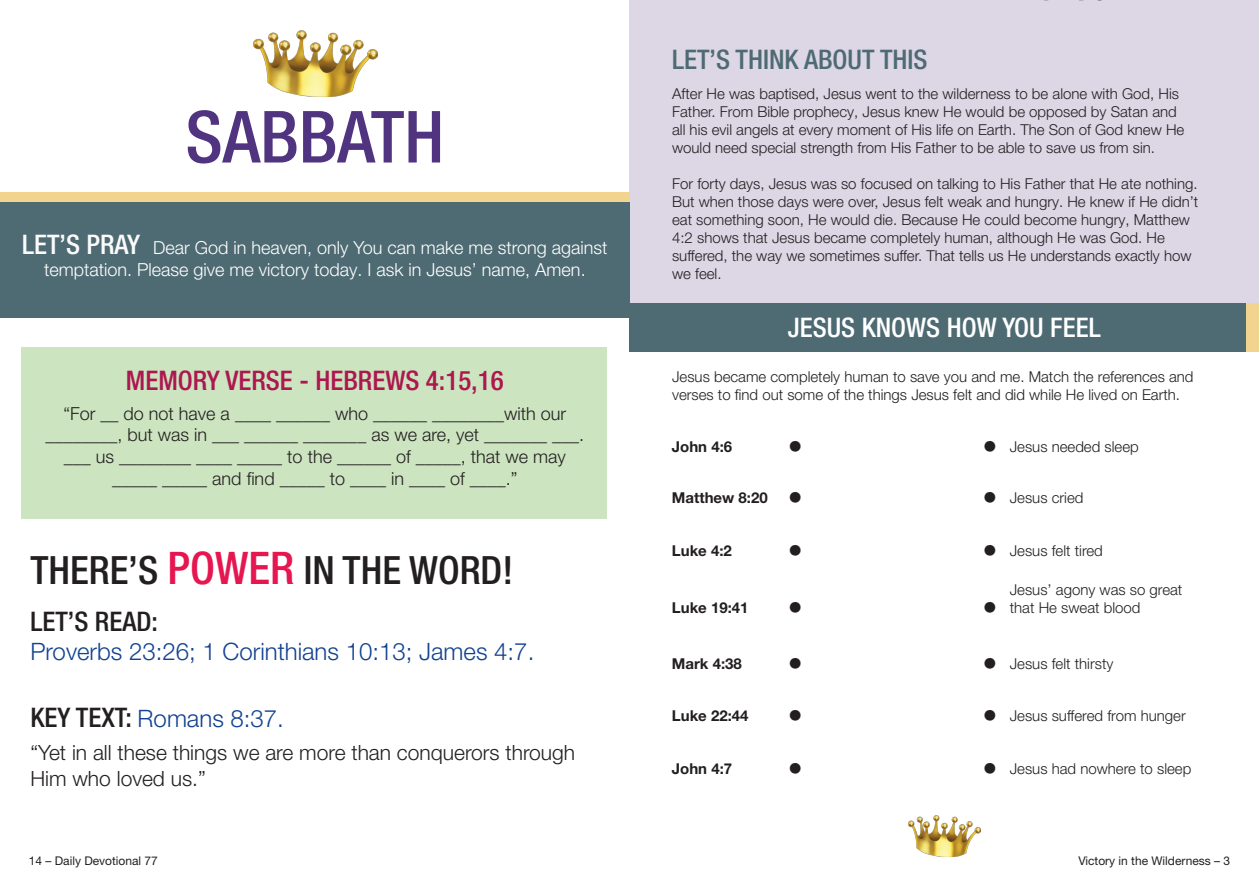
<style>
.page{position:relative;width:1259px;height:893px;background:#fff}
.page>*{position:absolute;margin:0;border:0;box-sizing:border-box;transform-origin:0 0}
.t1{font:500 condensed 72px "Helvetica Neue LT Pro";color:#50347f}
.t2{font:500 condensed 39px "Helvetica Neue LT Pro";color:#231f20}
.t3{font:300 30px "Helvetica Neue LT Pro";color:#231f20}
.t4{font:500 condensed 27px "Helvetica Neue LT Pro";color:#ad1750}
.t5{font:500 condensed 27px "Helvetica Neue LT Pro";color:#fff}
.t6{font:500 condensed 27px "Helvetica Neue LT Pro";color:#4e6a73}
.t7{font:500 condensed 27px "Helvetica Neue LT Pro";color:#231f20}
.t8{font:300 24px "Helvetica Neue LT Pro";color:#124291}
.t9{font:300 21px/25.2px "Helvetica Neue LT Pro";color:#231f20}
.t10{font:300 18px/21.6px "Helvetica Neue LT Pro";color:#231f20;text-align:center}
.t11{font:300 18px/21.6px "Helvetica Neue LT Pro";color:#fff;text-align:center}
.t12{font:300 15px/18px "Helvetica Neue LT Pro";color:#231f20}
.t13{font:700 15px "Helvetica Neue LT Pro";color:#231f20}
.t14{font:12px "Helvetica Neue LT Pro";color:#231f20}
.s1{font-weight:500;font-stretch:condensed;font-size:27px;color:#fcfbfc}
.s2{font-size:45px;color:#e51650}
.s3{font-weight:500;font-stretch:condensed;font-size:27px;color:#231f20}
.s4{font-size:30px}
.s5{font-weight:300;font-size:30px}
</style>
<div class="page">
<img style="left:908px;top:815px;width:72px;height:41px">
<div style="left:629px;top:0;width:630px;height:328px;background:#dcd6e5"></div>
<div style="left:629px;top:304px;width:630px;height:48px;background:#4e6a73"></div>
<div style="left:1246px;top:304px;width:13px;height:48px;background:#f2d48f"></div>
<div style="left:21px;top:347px;width:586px;height:171px;background:#cce4bf"></div>
<img style="left:253px;top:31px;width:125px;height:65px">
<div style="left:0;top:193px;width:629px;height:124px;background:#4e6a73"></div>
<div style="left:0;top:193px;width:629px;height:9px;background:#f2d48f"></div>
<p class="t1" style="left:185px;top:94px;width:260px">SABBATH</p>
<p class="t11" style="left:22px;top:236px;width:587px"><span class="s1">LET’S PRAY</span> Dear God in heaven, only You can make me strong against temptation. Please give me victory today. I ask in Jesus’ name, Amen.</p>
<p class="t4" style="left:126px;top:364px;width:379px">MEMORY VERSE - HEBREWS 4:15,16</p>
<p class="t10" style="left:46px;top:402px;width:540px">“For __ do not have a ____ ______ who ______ ________with our ________, but was in ___ ______ _______ as we are, yet _______ ___. ___ us ________ ____ _____ to the ______ of _____, that we may _____ _____ and find _____ to ____ in ____ of ____.”</p>
<p class="t2" style="left:30px;top:547px;width:484px">THERE’S <span class="s2">POWER</span> IN THE WORD!</p>
<p class="t7" style="left:30px;top:606px;width:129px">LET’S READ:</p>
<p class="t8" style="left:30px;top:637px;width:505px">Proverbs 23:26; 1 Corinthians 10:13; James 4:7.</p>
<p class="t8" style="left:30px;top:703px;width:255px"><span class="s3">KEY TEXT:</span> Romans 8:37.</p>
<p class="t9" style="left:30px;top:740px;width:546px">“Yet in all these things we are more than conquerors through<br>Him who loved us.”</p>
<p class="t14" style="left:29px;top:853px;width:131px">14 – Daily Devotional 77</p>
<p class="t6" style="left:672px;top:44px;width:257px">LET’S THINK ABOUT THIS</p>
<p class="t12" style="left:672px;top:84px;width:514px">After He was baptised, Jesus went to the wilderness to be alone with God, His Father. From Bible prophecy, Jesus knew He would be opposed by Satan and all his evil angels at every moment of His life on Earth. The Son of God knew He would need special strength from His Father to be able to save us from sin.</p>
<p class="t12" style="left:672px;top:174px;width:527px">For forty days, Jesus was so focused on talking to His Father that He ate nothing.<br>But when those days were over, Jesus felt weak and hungry. He knew if He didn’t eat something soon, He would die. Because He could become hungry, Matthew 4:2 shows that Jesus became completely human, although He was God. He suffered, the way we sometimes suffer. That tells us He understands exactly how we feel.</p>
<p class="t5" style="left:788px;top:312px;width:314px">JESUS KNOWS HOW YOU FEEL</p>
<p class="t12" style="left:672px;top:368px;width:523px">Jesus became completely human to save you and me. Match the references and verses to find out some of the things Jesus felt and did while He lived on Earth.</p>
<p class="t13" style="left:672px;top:437px;width:62px">John 4:6</p>
<p class="t3" style="left:787px;top:428px;width:16px">•</p>
<p class="t12" style="left:982px;top:437px;width:158px"><span class="s4">•</span> Jesus needed sleep</p>
<p class="t13" style="left:672px;top:488px;width:132px">Matthew 8:20 <span class="s5">•</span></p>
<p class="t12" style="left:982px;top:488px;width:102px"><span class="s4">•</span> Jesus cried</p>
<p class="t13" style="left:672px;top:541px;width:62px">Luke 4:2</p>
<p class="t3" style="left:787px;top:532px;width:16px">•</p>
<p class="t12" style="left:982px;top:541px;width:122px"><span class="s4">•</span> Jesus felt tired</p>
<p class="t13" style="left:672px;top:598px;width:78px">Luke 19:41</p>
<p class="t3" style="left:787px;top:589px;width:16px">•</p>
<p class="t3" style="left:982px;top:589px;width:16px">•</p>
<p class="t12" style="left:1009px;top:580px;width:174px">Jesus’ agony was so great that He sweat blood</p>
<p class="t13" style="left:672px;top:654px;width:72px">Mark 4:38</p>
<p class="t3" style="left:787px;top:645px;width:16px">•</p>
<p class="t12" style="left:982px;top:654px;width:132px"><span class="s4">•</span> Jesus felt thirsty</p>
<p class="t13" style="left:672px;top:706px;width:78px">Luke 22:44</p>
<p class="t3" style="left:787px;top:697px;width:16px">•</p>
<p class="t12" style="left:982px;top:706px;width:205px"><span class="s4">•</span> Jesus suffered from hunger</p>
<p class="t13" style="left:672px;top:759px;width:62px">John 4:7</p>
<p class="t3" style="left:787px;top:750px;width:16px">•</p>
<p class="t12" style="left:982px;top:759px;width:210px"><span class="s4">•</span> Jesus had nowhere to sleep</p>
<p class="t14" style="left:1078px;top:853px;width:153px">Victory in the Wilderness – 3</p>
</div>
